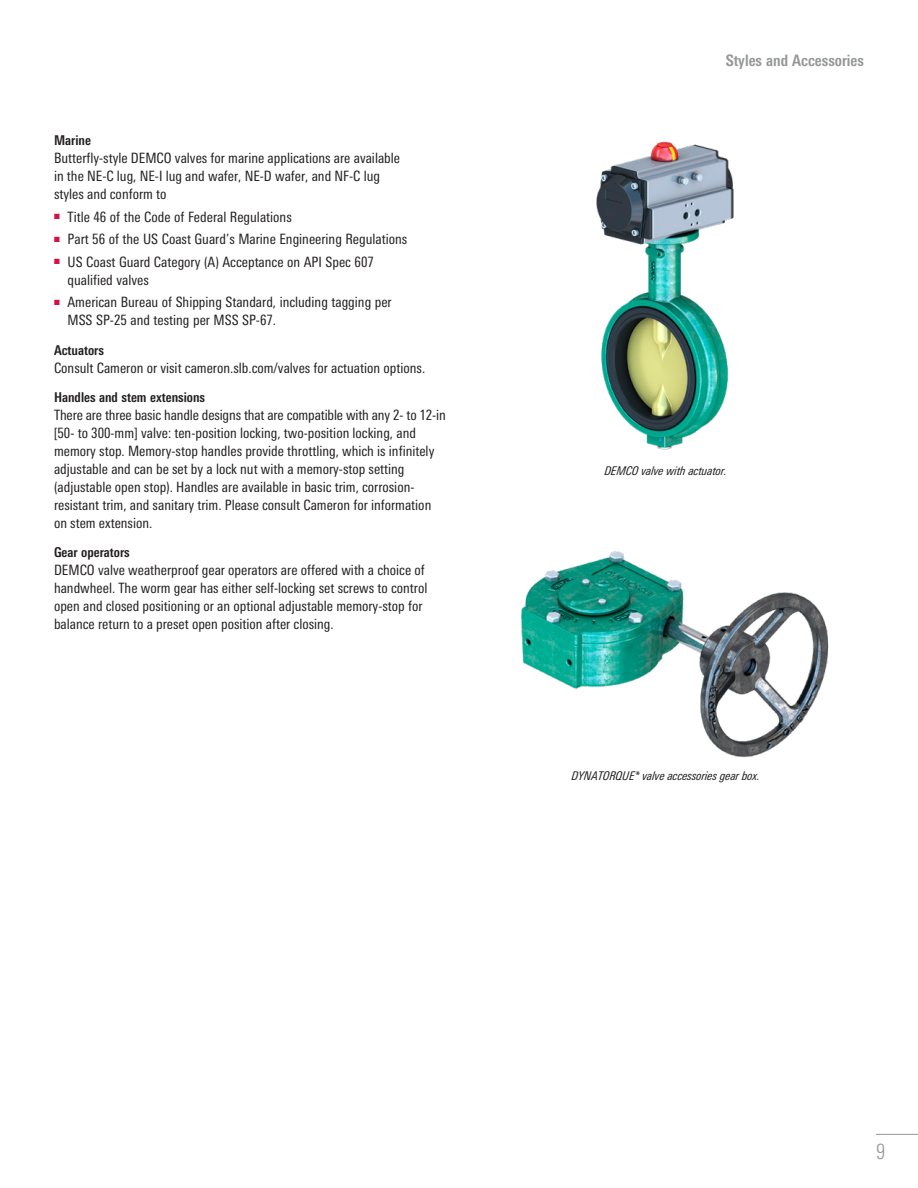
<style>
.page{position:relative;width:918px;height:1188px;background:#fff}
.page>*{position:absolute;margin:0;border:0;box-sizing:border-box;transform-origin:0 0}
.t1{font:300 condensed 21px "Univers Next Pro";color:#949698}
.header_headline{font:700 condensed 15.75px "Univers Next Pro";color:#949698}
.Body_Text{font:condensed 14.25px/18px "Univers Next Pro";color:#231f20}
.Body_Text__Before_Bu{font:condensed 14.25px/18px "Univers Next Pro";color:#231f20}
.Body_Subhead_1{font:700 condensed 13.5px "Univers Next Pro";color:#231f20}
.t2{font:italic condensed 12px "Univers Next Pro";letter-spacing:-.01em;color:#231f20}
</style>
<div class="page">
<img style="left:596px;top:141px;width:138px;height:309px">
<img style="left:521px;top:551px;width:308px;height:207px">
<hr style="left:876px;top:1134px;width:42px;height:1px;background:#949698">
<p class="Body_Subhead_1" style="left:54px;top:132px;width:39px">Marine</p>
<p class="Body_Text__Before_Bu" style="left:54px;top:149px;width:348px">Butterfly-style DEMCO valves for marine applications are available in the NE-C lug, NE-I lug and wafer, NE-D wafer, and NF-C lug styles and conform to</p>
<p class="Body_Text" style="left:54px;top:207px;width:239px"><sup>■</sup> Title 46 of the Code of Federal Regulations</p>
<p class="Body_Text" style="left:54px;top:230px;width:355px"><sup>■</sup> Part 56 of the US Coast Guard’s Marine Engineering Regulations</p>
<p class="Body_Text" style="left:68px;top:252px;width:308px;text-indent:-14px"><sup>■</sup> US Coast Guard Category (A) Acceptance on API Spec 607 qualified valves</p>
<p class="Body_Text" style="left:68px;top:293px;width:326px;text-indent:-14px"><sup>■</sup> American Bureau of Shipping Standard, including tagging per<br>MSS SP-25 and testing per MSS SP-67.</p>
<p class="Body_Subhead_1" style="left:54px;top:342px;width:51px">Actuators</p>
<p class="Body_Text" style="left:54px;top:358px;width:371px">Consult Cameron or visit cameron.slb.com/valves for actuation options.</p>
<p class="Body_Subhead_1" style="left:54px;top:389px;width:153px">Handles and stem extensions</p>
<p class="Body_Text" style="left:54px;top:406px;width:393px">There are three basic handle designs that are compatible with any 2- to 12-in [50- to 300-mm] valve: ten-position locking, two-position locking, and memory stop. Memory-stop handles provide throttling, which is infinitely adjustable and can be set by a lock nut with a memory-stop setting (adjustable open stop). Handles are available in basic trim, corrosion&shy;resistant trim, and sanitary trim. Please consult Cameron for information on stem extension.</p>
<p class="Body_Subhead_1" style="left:54px;top:545px;width:77px">Gear operators</p>
<p class="Body_Text" style="left:54px;top:561px;width:375px">DEMCO valve weatherproof gear operators are offered with a choice of handwheel. The worm gear has either self-locking set screws to control open and closed positioning or an optional adjustable memory-stop for balance return to a preset open position after closing.</p>
<p class="header_headline" style="left:726px;top:51px;width:140px">Styles and Accessories</p>
<p class="t2" style="left:605px;top:464px;width:124px">DEMCO valve with actuator.</p>
<p class="t2" style="left:572px;top:769px;width:190px">DYNATORQUE* valve accessories gear box.</p>
<h1 class="t1" style="left:876px;top:1139px;width:11px">9</h1>
</div>
